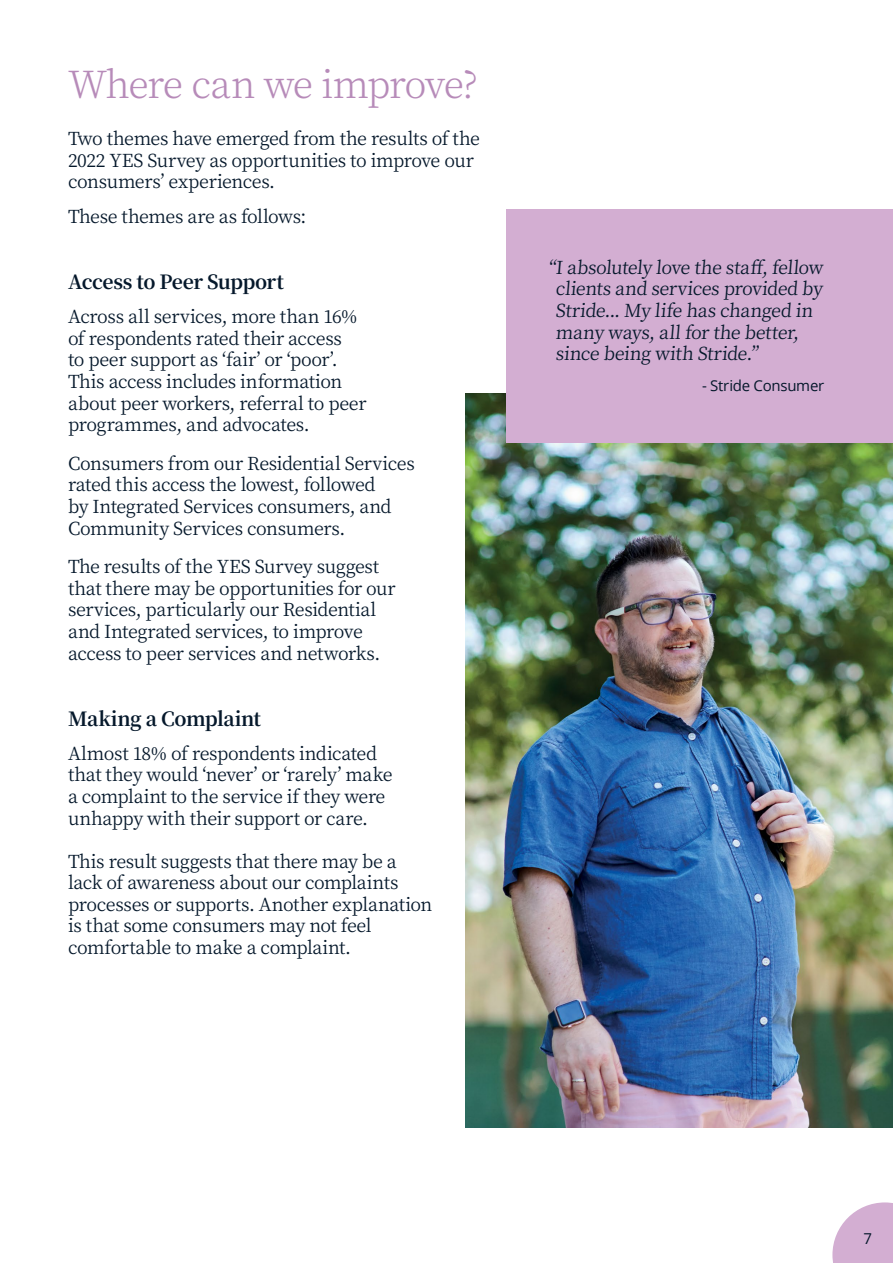
<style>
.page{position:relative;width:893px;height:1263px;background:#fff}
.page>*{position:absolute;margin:0;border:0;box-sizing:border-box;transform-origin:0 0}
.t1{font:300 37.5px "Noto Serif JP";letter-spacing:-.04em;color:#b78bb9}
.t2{font:700 19.5px "Noto Serif JP";letter-spacing:-.03em;color:#05182b}
.t3{font:18px/21.6px "Noto Serif JP";letter-spacing:-.025em;color:#05182b}
.t4{font:15px "Open Sans";letter-spacing:-.015em;color:#05182b}
</style>
<div class="page">
<img style="left:466px;top:393px;width:427px;height:734px">
<div style="left:506px;top:210px;width:387px;height:233px;background:#d3aed2"></div>
<svg style="left:832px;top:1202px;width:61px;height:61px"></svg>
<h1 class="t1" style="left:68px;top:63px;width:412px">Where can we improve?</h1>
<p class="t3" style="left:68px;top:128px;width:413px">Two themes have emerged from the results of the<br>2022 YES Survey as opportunities to improve our consumers’ experiences.</p>
<p class="t3" style="left:68px;top:206px;width:240px">These themes are as follows:</p>
<p class="t2" style="left:68px;top:271px;width:218px">Access to Peer Support</p>
<p class="t3" style="left:68px;top:306px;width:300px">Across all services, more than 16% of respondents rated their access<br>to peer support as ‘fair’ or ‘poor’.<br>This access includes information about peer workers, referral to peer programmes, and advocates.</p>
<p class="t3" style="left:68px;top:453px;width:348px">Consumers from our Residential Services rated this access the lowest, followed<br>by Integrated Services consumers, and Community Services consumers.</p>
<p class="t3" style="left:68px;top:556px;width:329px">The results of the YES Survey suggest that there may be opportunities for our services, particularly our Residential and Integrated services, to improve access to peer services and networks.</p>
<p class="t2" style="left:68px;top:707px;width:195px">Making a Complaint</p>
<p class="t3" style="left:68px;top:743px;width:326px">Almost 18% of respondents indicated that they would ‘never’ or ‘rarely’ make a complaint to the service if they were unhappy with their support or care.</p>
<p class="t3" style="left:68px;top:850px;width:366px">This result suggests that there may be a lack of awareness about our complaints processes or supports. Another explanation is that some consumers may not feel comfortable to make a complaint.</p>
<p class="t3" style="left:556px;top:257px;width:274px;text-indent:-7px">“Iabsolutely love the staff,fellow clientsand servicesprovided by<br>Stride...My life haschanged in many ways,allforthe better, since being with Stride.”</p>
<p class="t4" style="left:702px;top:375px;width:124px">- Stride Consumer</p>
<p class="t4" style="left:864px;top:1228px;width:10px">7</p>
</div>
